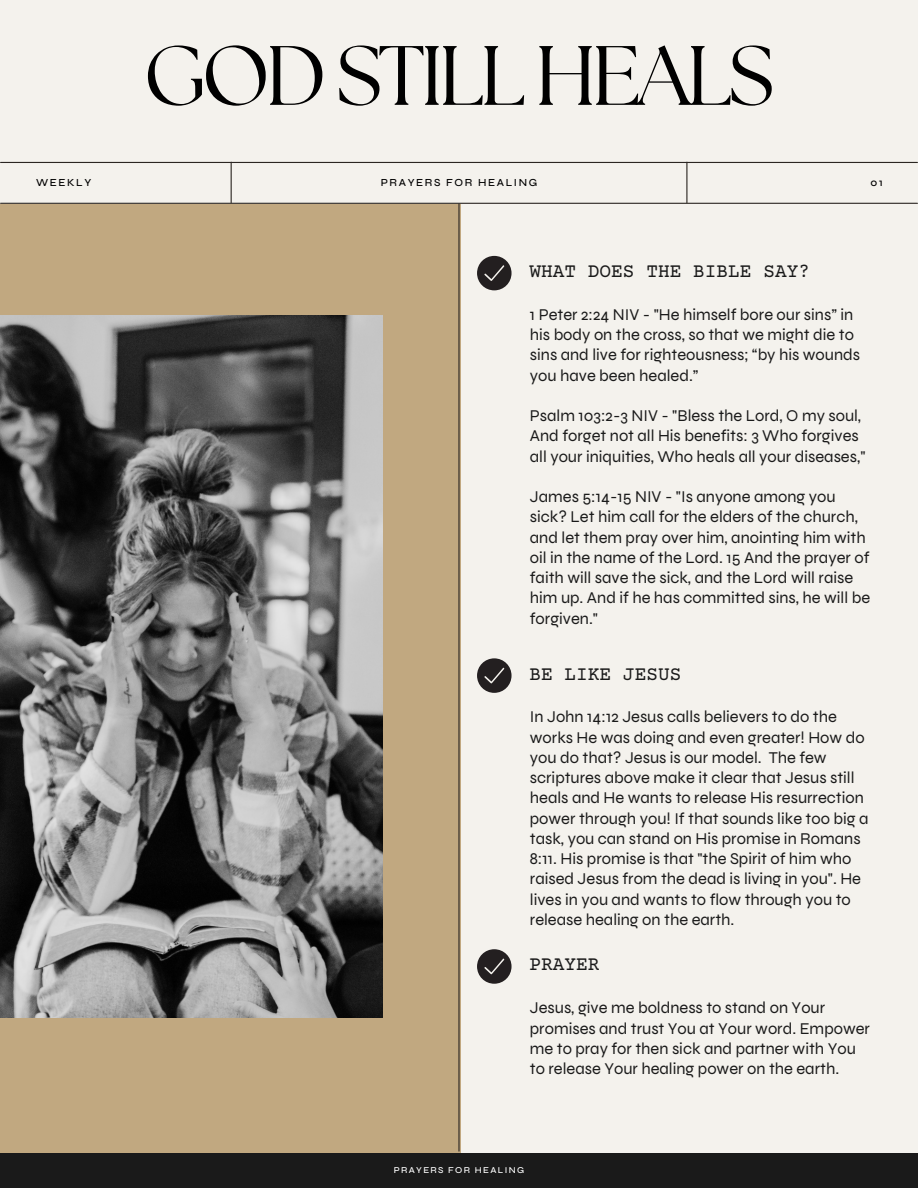
<style>
.page{position:relative;width:918px;height:1188px;background:#f4f2ed}
.page>*{position:absolute;margin:0;border:0;box-sizing:border-box;transform-origin:0 0}
.t1{font:84px "The Seasons";letter-spacing:-.05em;color:#000}
.t2{font:19.5px "Courier Prime";color:#1a1a1a}
.t3{font:16.5px/20.2px "Syne";color:#1a1a1a}
.t4{font:500 10.8px "Syne";letter-spacing:.15em;color:#000}
.t5{font:500 9px "Syne";letter-spacing:.15em;color:#fff}
</style>
<div class="page">
<div style="left:0;top:1153px;width:918px;height:35px;background:#1a1a1a"></div>
<div style="left:0;top:204px;width:460px;height:948px;background:#c1a880"></div>
<hr style="left:458px;top:204px;width:2px;height:947px;background:#2b2622">
<hr style="left:1px;top:162px;width:916px;height:1px;background:#2b2622">
<hr style="left:231px;top:162px;width:1px;height:41px;background:#2b2622">
<hr style="left:686px;top:162px;width:1px;height:41px;background:#2b2622">
<hr style="left:1px;top:203px;width:916px;height:1px;background:#2b2622">
<svg style="left:477px;top:256px;width:35px;height:34px"></svg>
<svg style="left:477px;top:658px;width:35px;height:35px"></svg>
<svg style="left:477px;top:949px;width:35px;height:35px"></svg>
<img style="left:0;top:316px;width:382px;height:702px">
<h1 class="t1" style="left:144px;top:38px;width:632px">GOD STILL HEALS</h1>
<p class="t4" style="left:36px;top:176px;width:57px">WEEKLY</p>
<p class="t4" style="left:381px;top:176px;width:158px">PRAYERS FOR HEALING</p>
<p class="t4" style="left:871px;top:176px;width:14px">01</p>
<p class="t2" style="left:529px;top:262px;width:282px">WHAT DOES THE BIBLE SAY?</p>
<p class="t3" style="left:530px;top:304px;width:332px">1 Peter 2:24 NIV - "He himself bore our sins” in his body on the cross, so that we might die to sins and live for righteousness; “by his wounds you have been healed.”</p>
<p class="t3" style="left:530px;top:406px;width:337px">Psalm 103:2-3 NIV - "Bless the Lord, O my soul,<br>And forget not all His benefits: 3 Who forgives all your iniquities, Who heals all your diseases,"</p>
<p class="t3" style="left:530px;top:487px;width:342px">James 5:14-15 NIV - "Is anyone among you sick? Let him call for the elders of the church, and let them pray over him, anointing him with oil in the name of the Lord. 15 And the prayer of faith will save the sick, and the Lord will raise him up. And if he has committed sins, he will be forgiven."</p>
<p class="t2" style="left:529px;top:664px;width:154px">BE LIKE JESUS</p>
<p class="t3" style="left:530px;top:707px;width:340px">In John 14:12 Jesus calls believers to do the works He was doing and even greater! How do you do that? Jesus is our model. The few scriptures above make it clear that Jesus still heals and He wants to release His resurrection power through you! If that sounds like too big a task, you can stand on His promise in Romans 8:11. His promise is that "the Spirit of him who raised Jesus from the dead is living in you". He lives in you and wants to flow through you to release healing on the earth.</p>
<p class="t2" style="left:529px;top:955px;width:72px">PRAYER</p>
<p class="t3" style="left:530px;top:998px;width:342px">Jesus, give me boldness to stand on Your promises and trust You at Your word. Empower me to pray for then sick and partner with You to release Your healing power on the earth.</p>
<p class="t5" style="left:394px;top:1165px;width:132px">PRAYERS FOR HEALING</p>
</div>
